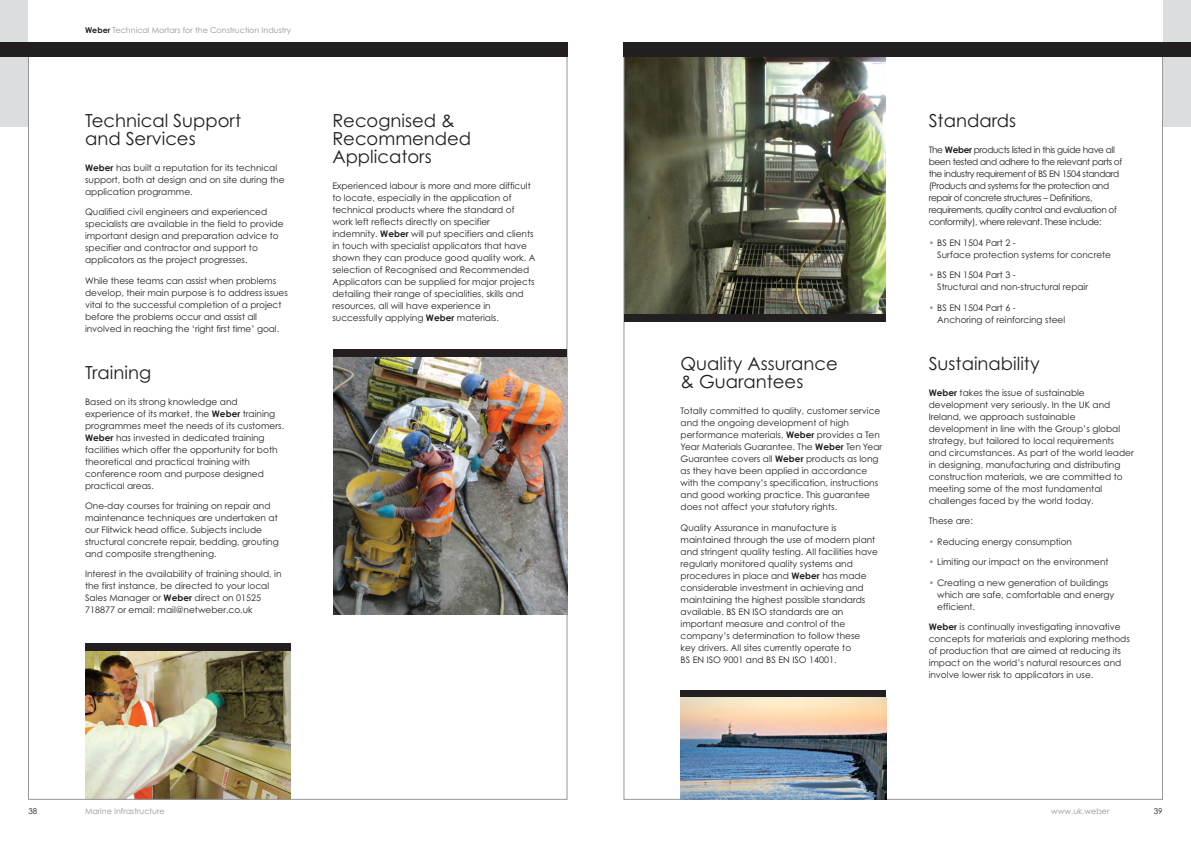
<style>
.page{position:relative;width:1191px;height:842px;background:#fff}
.page>*{position:absolute;margin:0;border:0;box-sizing:border-box;transform-origin:0 0}
.t1{font:18px/18px "Century Gothic";color:#231f20}
.t2{font:9px/12px "Century Gothic";color:#231f20}
.t3{font:9px/12px "Century Gothic";letter-spacing:-.04em;color:#231f20}
.t4{font:8px "Century Gothic";color:#939598}
.t5{font:8px "Century Gothic";color:#231f20}
.s1{font-weight:700;color:#231f20}
.s2{font-weight:700}
.s3{color:#939598}
</style>
<div class="page">
<img style="left:85px;top:651px;width:205px;height:146px">
<img style="left:626px;top:57px;width:259px;height:257px">
<div style="left:0;top:0;width:28px;height:127px;background:#dcdddf"></div>
<div style="left:0;top:43px;width:567px;height:14px;background:#231f20"></div>
<div style="left:1162px;top:0;width:29px;height:127px;background:#dcdddf"></div>
<div style="left:624px;top:43px;width:567px;height:14px;background:#231f20"></div>
<div style="left:85px;top:643px;width:206px;height:8px;background:#231f20"></div>
<img style="left:334px;top:357px;width:233px;height:257px">
<div style="left:680px;top:690px;width:206px;height:8px;background:#231f20"></div>
<img style="left:680px;top:697px;width:206px;height:102px">
<div style="left:624px;top:314px;width:261px;height:7px;background:#231f20"></div>
<div style="left:334px;top:349px;width:233px;height:8px;background:#231f20"></div>
<p class="t4" style="left:85px;top:26px;width:208px"><span class="s1">Weber</span> Technical Mortars for the Construction Industry</p>
<h1 class="t1" style="left:85px;top:112px;width:157px">Technical Support and Services</h1>
<p class="t2" style="left:85px;top:162px;width:201px"><span class="s2">Weber</span> has built a reputation for its technical support, both at design and on site during the application programme.</p>
<p class="t2" style="left:85px;top:206px;width:200px">Qualified civil engineers and experienced specialists are available in the field to provide important design and preparation advice to specifier and contractor and support to applicators as the project progresses.</p>
<p class="t2" style="left:85px;top:274px;width:204px">While these teams can assist when problems develop, their main purpose is to address issues vital to the successful completion of a project before the problems occur and assist all involved in reaching the ‘right first time’ goal.</p>
<h1 class="t1" style="left:85px;top:363px;width:68px">Training</h1>
<p class="t2" style="left:85px;top:395px;width:201px">Based on its strong knowledge and experience of its market, the <span class="s2">Weber</span> training programmes meet the needs of its customers.<br><span class="s2">Weber</span> has invested in dedicated training facilities which offer the opportunity for both theoretical and practical training with conference room and purpose designed practical areas.</p>
<p class="t2" style="left:85px;top:500px;width:195px">One-day courses for training on repair and maintenance techniques are undertaken at our Flitwick head office. Subjects include structural concrete repair, bedding, grouting and composite strengthening.</p>
<p class="t2" style="left:85px;top:568px;width:198px">Interest in the availability of training should, in the first instance, be directed to your local Sales Manager or <span class="s2">Weber</span> direct on 01525<br>718877 or email: mail@netweber.co.uk</p>
<h1 class="t1" style="left:332px;top:112px;width:140px">Recognised &amp;<br>Recommended<br>Applicators</h1>
<p class="t2" style="left:332px;top:180px;width:204px">Experienced labour is more and more difficult to locate, especially in the application of technical products where the standard of work left reflects directly on specifier indemnity. <span class="s2">Weber</span> will put specifiers and clients in touch with specialist applicators that have shown they can produce good quality work. A selection of Recognised and Recommended Applicators can be supplied for major projects detailing their range of specialities, skills and resources, all will have experience in successfully applying <span class="s2">Weber</span> materials.</p>
<h1 class="t1" style="left:680px;top:355px;width:159px">Quality Assurance &amp; Guarantees</h1>
<p class="t2" style="left:680px;top:405px;width:203px">Totally committed to quality, customer service and the ongoing development of high performance materials, <span class="s2">Weber</span> provides a Ten year Materials Guarantee. The <span class="s2">Weber</span> Ten year Guarantee covers all <span class="s2">Weber</span> products as long as they have been applied in accordance with the company’s specification, instructions and good working practice. This guarantee does not affect your statutory rights.</p>
<p class="t2" style="left:680px;top:521px;width:199px">Quality Assurance in manufacture is maintained through the use of modern plant and stringent quality testing. All facilities have regularly monitored quality systems and procedures in place and <span class="s2">Weber</span> has made considerable investment in achieving and maintaining the highest possible standards available. BS EN ISO standards are an important measure and control of the company’s determination to follow these<br>key drivers. All sites currently operate to<br>BS EN ISO 9001 and BS EN ISO 14001.</p>
<h1 class="t1" style="left:928px;top:112px;width:89px">Standards</h1>
<p class="t3" style="left:928px;top:144px;width:195px">The <span class="s2">Weber</span> products listed in this guide have all been tested and adhere to the relevant parts of the industry requirement of BS EN 1504 standard (Products and systems for the protection and repair of concrete structures – Definitions, requirements, quality control and evaluation of conformity), where relevant. These include:</p>
<p class="t2" style="left:937px;top:236px;width:175px;text-indent:-9px"><span class="s3">•</span> BS EN 1504 Part 2 -<br>Surface protection systems for concrete</p>
<p class="t2" style="left:937px;top:269px;width:152px;text-indent:-9px"><span class="s3">•</span> BS EN 1504 Part 3 -<br>Structural and non-structural repair</p>
<p class="t2" style="left:937px;top:301px;width:130px;text-indent:-9px"><span class="s3">•</span> BS EN 1504 Part 6 -<br>Anchoring of reinforcing steel</p>
<h1 class="t1" style="left:928px;top:354px;width:112px">Sustainability</h1>
<p class="t2" style="left:928px;top:387px;width:206px"><span class="s2">Weber</span> takes the issue of sustainable development very seriously. In the UK and Ireland, we approach sustainable development in line with the Group’s global strategy, but tailored to local requirements and circumstances. As part of the world leader in designing, manufacturing and distributing construction materials, we are committed to meeting some of the most fundamental challenges faced by the world today.</p>
<p class="t2" style="left:928px;top:515px;width:46px">These are:</p>
<p class="t2" style="left:928px;top:536px;width:145px"><span class="s3">•</span> Reducing energy consumption</p>
<p class="t2" style="left:928px;top:556px;width:181px"><span class="s3">•</span> Limiting our impact on the environment</p>
<p class="t2" style="left:937px;top:577px;width:179px;text-indent:-9px"><span class="s3">•</span> Creating a new generation of buildings which are safe, comfortable and energy efficient.</p>
<p class="t2" style="left:928px;top:621px;width:203px"><span class="s2">Weber</span> is continually investigating innovative concepts for materials and exploring methods of production that are aimed at reducing its impact on the world’s natural resources and involve lower risk to applicators in use.</p>
<p class="t4" style="left:85px;top:806px;width:81px">Marine Infrastructure</p>
<p class="t4" style="left:1051px;top:805px;width:60px">www.uk.weber</p>
<p class="t5" style="left:28px;top:806px;width:10px">38</p>
<p class="t5" style="left:1153px;top:806px;width:10px">39</p>
</div>
